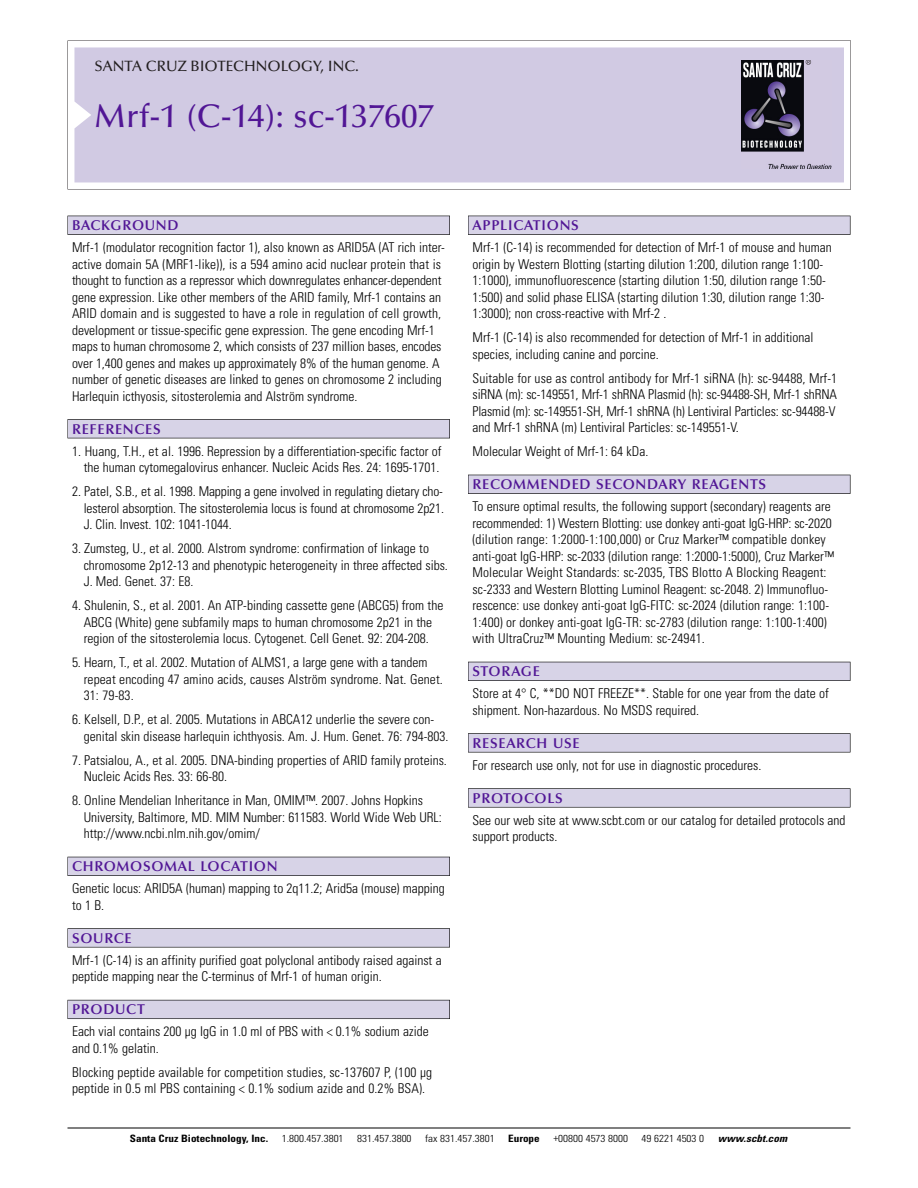
<style>
.page{position:relative;width:918px;height:1188px;background:#fff}
.page>*{position:absolute;margin:0;border:0;box-sizing:border-box;transform-origin:0 0}
.t1{font:500 33px "Optima";color:#511695}
.t2{font:500 15px "Optima";color:#231f20}
.t3{font:600 14.25px "Optima";letter-spacing:.05em;color:#511695}
.t4{font:300 condensed 13.5px/16.5px "Univers";color:#000}
.t5{font:300 condensed 10.2px "Univers";color:#000;scale:1.1 1}
.t6{font:700 condensed 10.2px "Univers";color:#000;scale:1.1 1}
.t7{font:italic 700 condensed 10.2px "Univers";letter-spacing:.005em;color:#000;scale:1.1 1}
</style>
<div class="page">
<svg style="left:68px;top:40px;width:783px;height:149px"></svg>
<div style="left:74px;top:47px;width:770px;height:135px;background:#d1cae3"></div>
<img style="left:741px;top:60px;width:90px;height:108px">
<div style="left:68px;top:216px;width:382px;height:19px;background:#525155"></div>
<div style="left:68px;top:216px;width:381px;height:18px;background:#d7d3e7"></div>
<div style="left:68px;top:419px;width:382px;height:19px;background:#525155"></div>
<div style="left:68px;top:420px;width:381px;height:18px;background:#d7d3e7"></div>
<div style="left:68px;top:857px;width:382px;height:19px;background:#525158"></div>
<div style="left:68px;top:857px;width:381px;height:18px;background:#d7d3e7"></div>
<div style="left:68px;top:928px;width:382px;height:19px;background:#575759"></div>
<div style="left:68px;top:929px;width:381px;height:18px;background:#d7d3e7"></div>
<div style="left:68px;top:1000px;width:382px;height:19px;background:#5b5a62"></div>
<div style="left:68px;top:1000px;width:381px;height:18px;background:#d7d3e7"></div>
<div style="left:468px;top:216px;width:382px;height:19px;background:#525155"></div>
<div style="left:468px;top:216px;width:382px;height:18px;background:#d7d3e7"></div>
<div style="left:468px;top:475px;width:382px;height:19px;background:#515055"></div>
<div style="left:468px;top:475px;width:382px;height:18px;background:#d7d3e7"></div>
<div style="left:468px;top:662px;width:382px;height:19px;background:#525158"></div>
<div style="left:468px;top:662px;width:382px;height:18px;background:#d7d3e7"></div>
<div style="left:468px;top:733px;width:382px;height:19px;background:#575759"></div>
<div style="left:468px;top:734px;width:382px;height:18px;background:#d7d3e7"></div>
<svg style="left:468px;top:788px;width:382px;height:20px"></svg>
<div style="left:468px;top:789px;width:382px;height:18px;background:#d7d3e7"></div>
<hr style="left:68px;top:1128px;width:782px;height:1px;background:#000">
<p class="t2" style="left:94px;top:61px;width:266px">SANTA CRUZ BIOTECHNOLOGY, INC.</p>
<h1 class="t1" style="left:94px;top:103px;width:341px">Mrf-1 (C-14): sc-137607</h1>
<p class="t3" style="left:72px;top:219px;width:108px">BACKGROUND</p>
<p class="t4" style="left:72px;top:240px;width:374px">Mrf-1 (modulator recognition factor 1), also known as ARID5A (AT rich inter&shy;active domain 5A (MRF1-like)), is a 594 amino acid nuclear protein that is thought to function as a repressor which downregulates enhancer-dependent gene expression. Like other members of the ARID family, Mrf-1 contains an ARID domain and is suggested to have a role in regulation of cell growth, development or tissue-specific gene expression. The gene encoding Mrf-1 maps to human chromosome 2, which consists of 237 million bases, encodes over 1,400 genes and makes up approximately 8% of the human genome. A number of genetic diseases are linked to genes on chromosome 2 including Harlequin icthyosis, sitosterolemia and Alström syndrome.</p>
<p class="t3" style="left:72px;top:423px;width:90px">REFERENCES</p>
<p class="t4" style="left:72px;top:444px;width:371px;text-align:right">1. Huang, T.H., et al. 1996. Repression by a differentiation-specific factor of the human cytomegalovirus enhancer. Nucleic Acids Res. 24: 1695-1701.</p>
<p class="t4" style="left:84px;top:484px;width:362px;text-align:justify;text-indent:-12px">2. Patel, S.B., et al. 1998. Mapping a gene involved in regulating dietary cho&shy;lesterol absorption. The sitosterolemia locus is found at chromosome 2p21.<br>J. Clin. Invest. 102: 1041-1044.</p>
<p class="t4" style="left:84px;top:541px;width:366px;text-indent:-12px">3. Zumsteg, U., et al. 2000. Alstrom syndrome: confirmation of linkage to chromosome 2p12-13 and phenotypic heterogeneity in three affected sibs.<br>J. Med. Genet. 37: E8.</p>
<p class="t4" style="left:72px;top:598px;width:373px;text-align:center">4. Shulenin, S., et al. 2001. An ATP-binding cassette gene (ABCG5) from the<br>ABCG (White) gene subfamily maps to human chromosome 2p21 in the region of the sitosterolemia locus. Cytogenet. Cell Genet. 92: 204-208.</p>
<p class="t4" style="left:84px;top:655px;width:361px;text-indent:-12px">5. Hearn, T., et al. 2002. Mutation of ALMS1, a large gene with a tandem repeat encoding 47 amino acids, causes Alström syndrome. Nat. Genet.<br>31: 79-83.</p>
<p class="t4" style="left:84px;top:712px;width:366px;text-indent:-12px">6. Kelsell, D.P., et al. 2005. Mutations in ABCA12 underlie the severe con&shy;genital skin disease harlequin ichthyosis. Am. J. Hum. Genet. 76: 794-803.</p>
<p class="t4" style="left:84px;top:753px;width:365px;text-indent:-12px">7. Patsialou, A., et al. 2005. DNA-binding properties of ARID family proteins.<br>Nucleic Acids Res. 33: 66-80.</p>
<p class="t4" style="left:84px;top:793px;width:360px;text-indent:-12px">8. Online Mendelian Inheritance in Man, OMIM™. 2007. Johns Hopkins<br>University, Baltimore, MD. MIM Number: 611583. World Wide Web URL: http://www.ncbi.nlm.nih.gov/omim/</p>
<p class="t3" style="left:72px;top:861px;width:207px">CHROMOSOMAL LOCATION</p>
<p class="t4" style="left:72px;top:881px;width:374px">Genetic locus: ARID5A (human) mapping to 2q11.2; Arid5a (mouse) mapping to 1 B.</p>
<p class="t3" style="left:72px;top:932px;width:61px">SOURCE</p>
<p class="t4" style="left:72px;top:953px;width:371px">Mrf-1 (C-14) is an affinity purified goat polyclonal antibody raised against a peptide mapping near the C-terminus of Mrf-1 of human origin.</p>
<p class="t3" style="left:72px;top:1004px;width:74px">PRODUCT</p>
<p class="t4" style="left:72px;top:1024px;width:358px">Each vial contains 200 µg IgG in 1.0 ml of PBS with &lt; 0.1% sodium azide and 0.1% gelatin.</p>
<p class="t4" style="left:72px;top:1065px;width:362px">Blocking peptide available for competition studies, sc-137607 P, (100 µg peptide in 0.5 ml PBS containing &lt; 0.1% sodium azide and 0.2% BSA).</p>
<p class="t3" style="left:473px;top:219px;width:108px">APPLICATIONS</p>
<p class="t4" style="left:473px;top:240px;width:361px">Mrf-1 (C-14) is recommended for detection of Mrf-1 of mouse and human origin by Western Blotting (starting dilution 1:200, dilution range 1:100- 1:1000), immunofluorescence (starting dilution 1:50, dilution range 1:50- 1:500) and solid phase ELISA (starting dilution 1:30, dilution range 1:30- 1:3000); non cross-reactive with Mrf-2 .</p>
<p class="t4" style="left:473px;top:330px;width:342px">Mrf-1 (C-14) is also recommended for detection of Mrf-1 in additional species, including canine and porcine.</p>
<p class="t4" style="left:473px;top:371px;width:366px">Suitable for use as control antibody for Mrf-1 siRNA (h): sc-94488, Mrf-1 siRNA (m): sc-149551, Mrf-1 shRNA Plasmid (h): sc-94488-SH, Mrf-1 shRNA Plasmid (m): sc-149551-SH, Mrf-1 shRNA (h) Lentiviral Particles: sc-94488-V and Mrf-1 shRNA (m) Lentiviral Particles: sc-149551-V.</p>
<p class="t4" style="left:473px;top:444px;width:177px">Molecular Weight of Mrf-1: 64 kDa.</p>
<p class="t3" style="left:473px;top:479px;width:295px">RECOMMENDED SECONDARY REAGENTS</p>
<p class="t4" style="left:473px;top:499px;width:363px">To ensure optimal results, the following support (secondary) reagents are recommended: 1) Western Blotting: use donkey anti-goat IgG-HRP: sc-2020 (dilution range: 1:2000-1:100,000) or Cruz Marker™ compatible donkey anti-goat IgG-HRP: sc-2033 (dilution range: 1:2000-1:5000), Cruz Marker™ Molecular Weight Standards: sc-2035, TBS Blotto A Blocking Reagent: sc-2333 and Western Blotting Luminol Reagent: sc-2048. 2) Immunofluo&shy;rescence: use donkey anti-goat IgG-FITC: sc-2024 (dilution range: 1:100- 1:400) or donkey anti-goat IgG-TR: sc-2783 (dilution range: 1:100-1:400) with UltraCruz™ Mounting Medium: sc-24941.</p>
<p class="t3" style="left:473px;top:666px;width:69px">STORAGE</p>
<p class="t4" style="left:473px;top:686px;width:358px">Store at 4° C, **DO NOT FREEZE**. Stable for one year from the date of shipment. Non-hazardous. No MSDS required.</p>
<p class="t3" style="left:473px;top:737px;width:109px">RESEARCH USE</p>
<p class="t4" style="left:473px;top:758px;width:290px">For research use only, not for use in diagnostic procedures.</p>
<p class="t3" style="left:473px;top:792px;width:92px">PROTOCOLS</p>
<p class="t4" style="left:473px;top:813px;width:375px">See our web site at www.scbt.com or our catalog for detailed protocols and support products.</p>
<p class="t6" style="left:130px;top:1135px;width:127px">Santa Cruz Biotechnology, Inc.</p>
<p class="t5" style="left:282px;top:1135px;width:58px">1.800.457.3801</p>
<p class="t5" style="left:357px;top:1135px;width:51px">831.457.3800</p>
<p class="t5" style="left:425px;top:1135px;width:65px">fax 831.457.3801</p>
<p class="t6" style="left:508px;top:1135px;width:30px">Europe</p>
<p class="t5" style="left:553px;top:1135px;width:69px">+00800 4573 8000</p>
<p class="t5" style="left:642px;top:1135px;width:58px">49 6221 4503 0</p>
<p class="t7" style="left:718px;top:1135px;width:64px">www.scbt.com</p>
</div>
